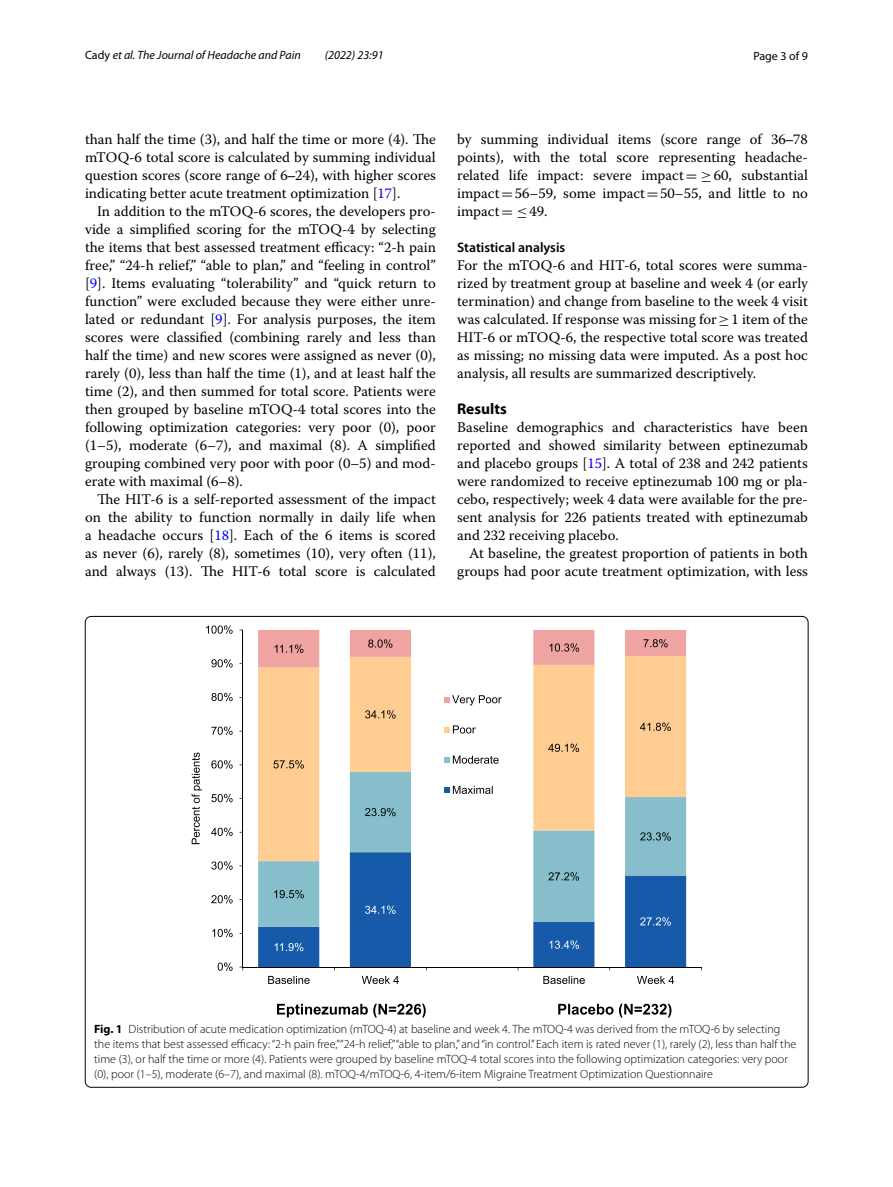
<style>
.page{position:relative;width:893px;height:1187px;background:#fff}
.page>*{position:absolute;margin:0;border:0;box-sizing:border-box;transform-origin:0 0}
.t1{font:700 15.45px "Myriad Pro";color:#000}
.t2{font:14.7px/18px "Warnock Pro";color:#000;text-align:justify}
.t3{font:600 13.8px "Myriad Pro";color:#000}
.t4{font:300 12px/15px "Myriad Pro";color:#000}
.t5{font:italic 12px "Myriad Pro";color:#000}
.t6{font:12px "Myriad Pro";color:#000}
.s1{font-style:normal}
.s2{font-family:"STIX Math"}
.s3{color:#00f}
.s4{font-family:"MTSY"}
.s5{font-weight:700}
</style>
<div class="page">
<svg style="left:258px;top:926px;width:428px;height:40px;fill:#175aa9"></svg>
<svg style="left:258px;top:861px;width:428px;height:65px"></svg>
<svg style="left:258px;top:667px;width:428px;height:194px"></svg>
<hr style="left:242px;top:630px;width:1px;height:336px;background:#000">
<hr style="left:243px;top:966px;width:458px;height:1px;background:#000">
<svg style="left:275px;top:942px;width:28px;height:9px"></svg>
<svg style="left:365px;top:905px;width:31px;height:8px"></svg>
<svg style="left:549px;top:940px;width:30px;height:8px"></svg>
<svg style="left:640px;top:917px;width:31px;height:8px"></svg>
<svg style="left:274px;top:889px;width:30px;height:9px"></svg>
<svg style="left:365px;top:807px;width:31px;height:9px"></svg>
<svg style="left:548px;top:872px;width:31px;height:8px"></svg>
<svg style="left:640px;top:832px;width:31px;height:8px"></svg>
<svg style="left:273px;top:760px;width:31px;height:8px"></svg>
<svg style="left:365px;top:710px;width:31px;height:8px"></svg>
<svg style="left:548px;top:743px;width:31px;height:9px"></svg>
<svg style="left:640px;top:722px;width:31px;height:9px"></svg>
<svg style="left:258px;top:630px;width:428px;height:37px"></svg>
<svg style="left:218px;top:962px;width:15px;height:8px"></svg>
<svg style="left:212px;top:928px;width:21px;height:9px"></svg>
<svg style="left:211px;top:895px;width:22px;height:8px"></svg>
<svg style="left:211px;top:861px;width:22px;height:8px"></svg>
<svg style="left:211px;top:827px;width:22px;height:9px"></svg>
<svg style="left:211px;top:794px;width:22px;height:8px"></svg>
<svg style="left:211px;top:760px;width:22px;height:8px"></svg>
<svg style="left:211px;top:726px;width:22px;height:9px"></svg>
<svg style="left:211px;top:692px;width:22px;height:9px"></svg>
<svg style="left:211px;top:659px;width:22px;height:8px"></svg>
<svg style="left:206px;top:625px;width:27px;height:8px"></svg>
<svg style="left:268px;top:975px;width:42px;height:8px"></svg>
<svg style="left:362px;top:975px;width:37px;height:8px"></svg>
<svg style="left:543px;top:975px;width:42px;height:8px"></svg>
<svg style="left:637px;top:975px;width:37px;height:8px"></svg>
<svg style="left:192px;top:752px;width:10px;height:92px"></svg>
<svg style="left:444px;top:695px;width:58px;height:10px"></svg>
<svg style="left:444px;top:725px;width:32px;height:8px"></svg>
<svg style="left:444px;top:755px;width:55px;height:8px"></svg>
<svg style="left:444px;top:785px;width:49px;height:8px"></svg>
<svg style="left:277px;top:1003px;width:149px;height:14px"></svg>
<svg style="left:558px;top:1003px;width:113px;height:14px"></svg>
<p class="t5" style="left:85px;top:48px;width:217px"><span class="s1">Cady</span> et al. The Journal of Headache and Pain</p>
<p class="t5" style="left:325px;top:48px;width:60px">(2022) 23:91</p>
<p class="t6" style="left:753px;top:48px;width:56px">Page 3 of 9</p>
<p class="t2" style="left:85px;top:130px;width:352px">than half the time (3), and half the time or more (4). The mTOQ-6 total score is calculated by summing individual question scores (score range of 6<span class="s2">‒</span>24), with higher scores indicating better acute treatment optimization [<span class="s3">17</span>].</p>
<p class="t2" style="left:85px;top:202px;width:352px;text-indent:12px">In addition to the mTOQ-6 scores, the developers pro&shy;vide a simplified scoring for the mTOQ-4 by selecting the items that best assessed treatment efficacy: “2-h pain free,” “24-h relief,” “able to plan,” and “feeling in control” [<span class="s3">9</span>]. Items evaluating “tolerability” and “quick return to function” were excluded because they were either unre&shy;lated or redundant [<span class="s3">9</span>]. For analysis purposes, the item scores were classified (combining rarely and less than half the time) and new scores were assigned as never (0), rarely (0), less than half the time (1), and at least half the time (2), and then summed for total score. Patients were then grouped by baseline mTOQ-4 total scores into the following optimization categories: very poor (0), poor (1–5), moderate (6–7), and maximal (8). A simplified grouping combined very poor with poor (0–5) and mod&shy;erate with maximal (6–8).</p>
<p class="t2" style="left:85px;top:490px;width:352px;text-indent:12px">The HIT-6 is a self-reported assessment of the impact on the ability to function normally in daily life when a headache occurs [<span class="s3">18</span>]. Each of the 6 items is scored as never (6), rarely (8), sometimes (10), very often (11), and always (13). The HIT-6 total score is calculated</p>
<p class="t2" style="left:457px;top:130px;width:352px">by summing individual items (score range of 36<span class="s2">‒</span>78 points), with the total score representing headache&shy;related life impact: severe impact<span class="s4">= ≥</span>60, substantial impact<span class="s4">=</span>56–59, some impact<span class="s4">=</span>50–55, and little to no impact<span class="s4">= ≤</span>49.</p>
<p class="t3" style="left:457px;top:238px;width:110px">Statistical analysis</p>
<p class="t2" style="left:457px;top:256px;width:352px">For the mTOQ-6 and HIT-6, total scores were summa&shy;rized by treatment group at baseline and week 4 (or early termination) and change from baseline to the week 4 visit was calculated. If response was missing for<span class="s4">≥</span>1 item of the HIT-6 or mTOQ-6, the respective total score was treated as missing; no missing data were imputed. As a post hoc analysis, all results are summarized descriptively.</p>
<p class="t1" style="left:457px;top:399px;width:51px">Results</p>
<p class="t2" style="left:457px;top:418px;width:352px">Baseline demographics and characteristics have been reported and showed similarity between eptinezumab and placebo groups [<span class="s3">15</span>]. A total of 238 and 242 patients were randomized to receive eptinezumab 100 mg or pla&shy;cebo, respectively; week 4 data were available for the pre&shy;sent analysis for 226 patients treated with eptinezumab and 232 receiving placebo.</p>
<p class="t2" style="left:457px;top:544px;width:352px;text-align:right">At baseline, the greatest proportion of patients in both groups had poor acute treatment optimization, with less</p>
<p class="t4" style="left:94px;top:1021px;width:703px"><span class="s5">Fig. 1</span> Distribution of acute medication optimization (mTOQ-4) at baseline and week 4. The mTOQ-4 was derived from the mTOQ-6 by selecting the items that best assessed efficacy: “2-h pain free,” “24-h relief,” “able to plan,” and “in control.” Each item is rated never (1), rarely (2), less than half the time (3), or half the time or more (4). Patients were grouped by baseline mTOQ-4 total scores into the following optimization categories: very poor (0), poor (1–5), moderate (6–7), and maximal (8). mTOQ-4/mTOQ-6, 4-item/6-item Migraine Treatment Optimization Questionnaire</p>
</div>
